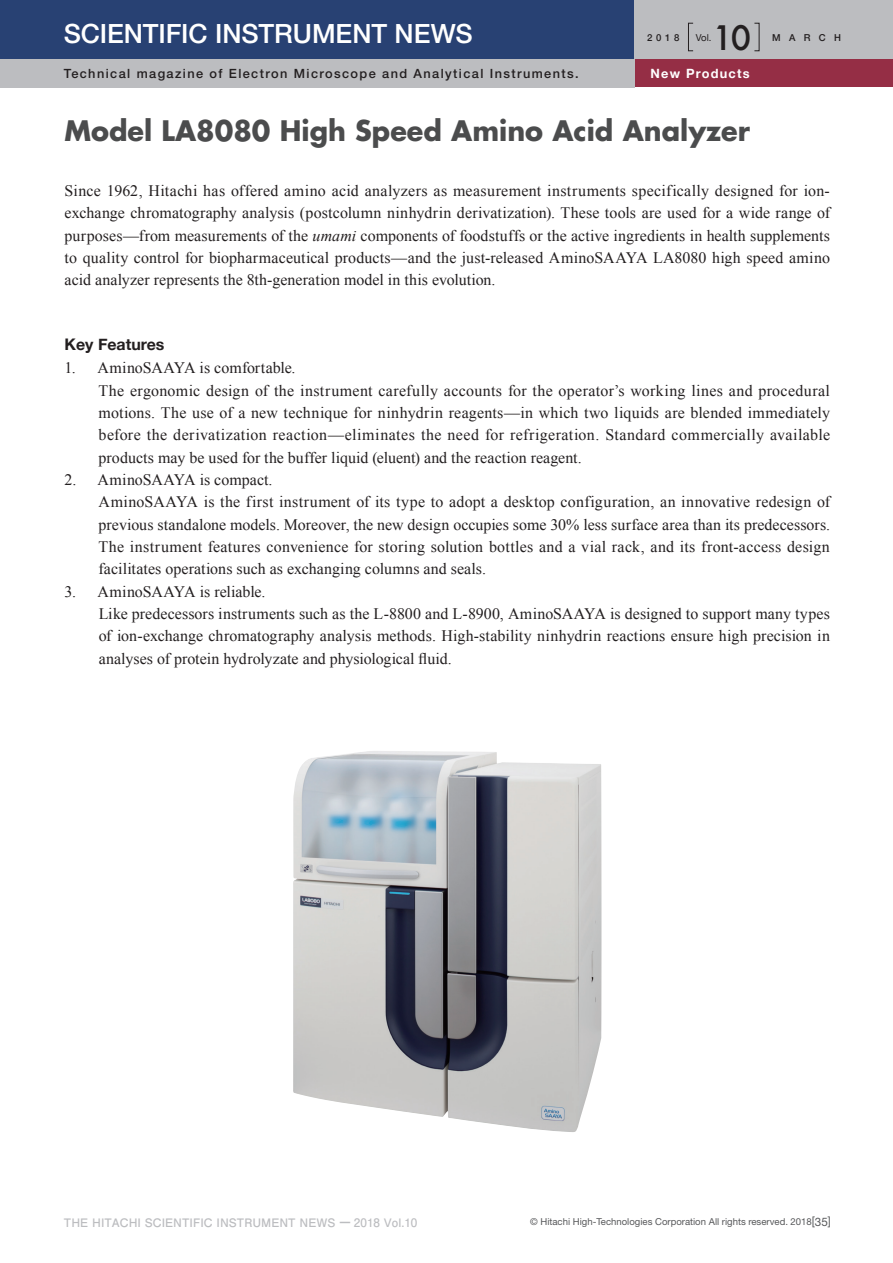
<style>
.page{position:relative;width:893px;height:1263px;background:#fff}
.page>*{position:absolute;margin:0;border:0;box-sizing:border-box;transform-origin:0 0}
.t1{font:500 33px "Futura";color:#231f20}
.t2{font:700 27.6px "Futura";color:#4b4c4d}
.t3{font:500 26.55px "Helvetica Neue LT Std";letter-spacing:-.005em;color:#fff}
.t4{font:15.9px/22.4px "Times New Roman";letter-spacing:.01em;color:#231f20}
.t5{font:700 15.9px "Helvetica Neue";color:#231f20}
.t6{font:500 12.75px "Helvetica Neue LT Std";letter-spacing:.11em;color:#231f20}
.t7{font:700 12.75px "Helvetica Neue";letter-spacing:.095em;color:#fff}
.t8{font:700 11.7px "Futo Go B101 Pro";color:#bcbdc0}
.t9{font:9.6px "Helvetica Neue LT Std";color:#57585a}
.t10{font:500 9.6px "Helvetica Neue";letter-spacing:.875em;color:#231f20}
.t11{font:9.6px "Helvetica Neue";color:#231f20}
.s1{font-style:italic}
.s2{font-family:"Shin Go";font-weight:500}
.s3{font-size:11.7px}
</style>
<div class="page">
<img style="left:293px;top:751px;width:308px;height:381px">
<div style="left:630px;top:35px;width:263px;height:52px;background:#952e45"></div>
<div style="left:0;top:0;width:634px;height:87px;background:#bcbdc0"></div>
<div style="left:0;top:0;width:893px;height:59px;background:#284173"></div>
<div style="left:634px;top:0;width:259px;height:59px;background:#bcbdc0"></div>
<div style="left:688px;top:23px;width:5px;height:28px;border:1px solid #231f20"></div>
<h3 class="t3" style="left:64px;top:18px;width:410px">SCIENTIFIC INSTRUMENT NEWS</h3>
<p class="t6" style="left:64px;top:66px;width:516px">Technical magazine of Electron Microscope and Analytical Instruments.</p>
<p class="t7" style="left:651px;top:63px;width:100px">New Products</p>
<p class="t10" style="left:647px;top:30px;width:34px">2018</p>
<p class="t11" style="left:696px;top:31px;width:17px">Vol.</p>
<h1 class="t1" style="left:712px;top:15px;width:40px">10</h1>
<p class="t10" style="left:772px;top:30px;width:71px">MARCH</p>
<h2 class="t2" style="left:65px;top:112px;width:687px">Model LA8080 High Speed Amino Acid Analyzer</h2>
<p class="t4" style="left:65px;top:179px;width:767px;text-align:justify">Since 1962, Hitachi has offered amino acid analyzers as measurement instruments specifically designed for ion&shy;exchange chromatography analysis (postcolumn ninhydrin derivatization). These tools are used for a wide range of purposes—from measurements of the <span class="s1">umami</span> components of foodstuffs or the active ingredients in health supplements to quality control for biopharmaceutical products—and the just-released AminoSAAYA LA8080 high speed amino acid analyzer represents the 8th-generation model in this evolution.</p>
<p class="t5" style="left:65px;top:332px;width:101px">Key Features</p>
<p class="t4" style="left:99px;top:357px;width:733px;text-indent:-34px">1. AminoSAAYA is comfortable.<br>The ergonomic design of the instrument carefully accounts for the operator’s working lines and procedural motions. The use of a new technique for ninhydrin reagents—in which two liquids are blended immediately before the derivatization reaction—eliminates the need for refrigeration. Standard commercially available products may be used for the buffer liquid (eluent) and the reaction reagent.</p>
<p class="t4" style="left:99px;top:468px;width:733px;text-indent:-34px">2. AminoSAAYA is compact.<br>AminoSAAYA is the first instrument of its type to adopt a desktop configuration, an innovative redesign of previous standalone models. Moreover, the new design occupies some 30% less surface area than its predecessors.<br>The instrument features convenience for storing solution bottles and a vial rack, and its front-access design facilitates operations such as exchanging columns and seals.</p>
<p class="t4" style="left:99px;top:580px;width:733px;text-indent:-34px">3. AminoSAAYA is reliable.<br>Like predecessors instruments such as the L-8800 and L-8900, AminoSAAYA is designed to support many types of ion-exchange chromatography analysis methods. High-stability ninhydrin reactions ensure high precision in analyses of protein hydrolyzate and physiological fluid.</p>
<p class="t8" style="left:64px;top:1213px;width:355px">THE HITACHI SCIENTIFIC INSTRUMENT NEWS <span class="s2">ー</span> 2018 Vol.10</p>
<p class="t9" style="left:530px;top:1216px;width:302px">© Hitachi High-Technologies Corporation All rights reserved. 2018<span class="s3">[35]</span></p>
</div>
